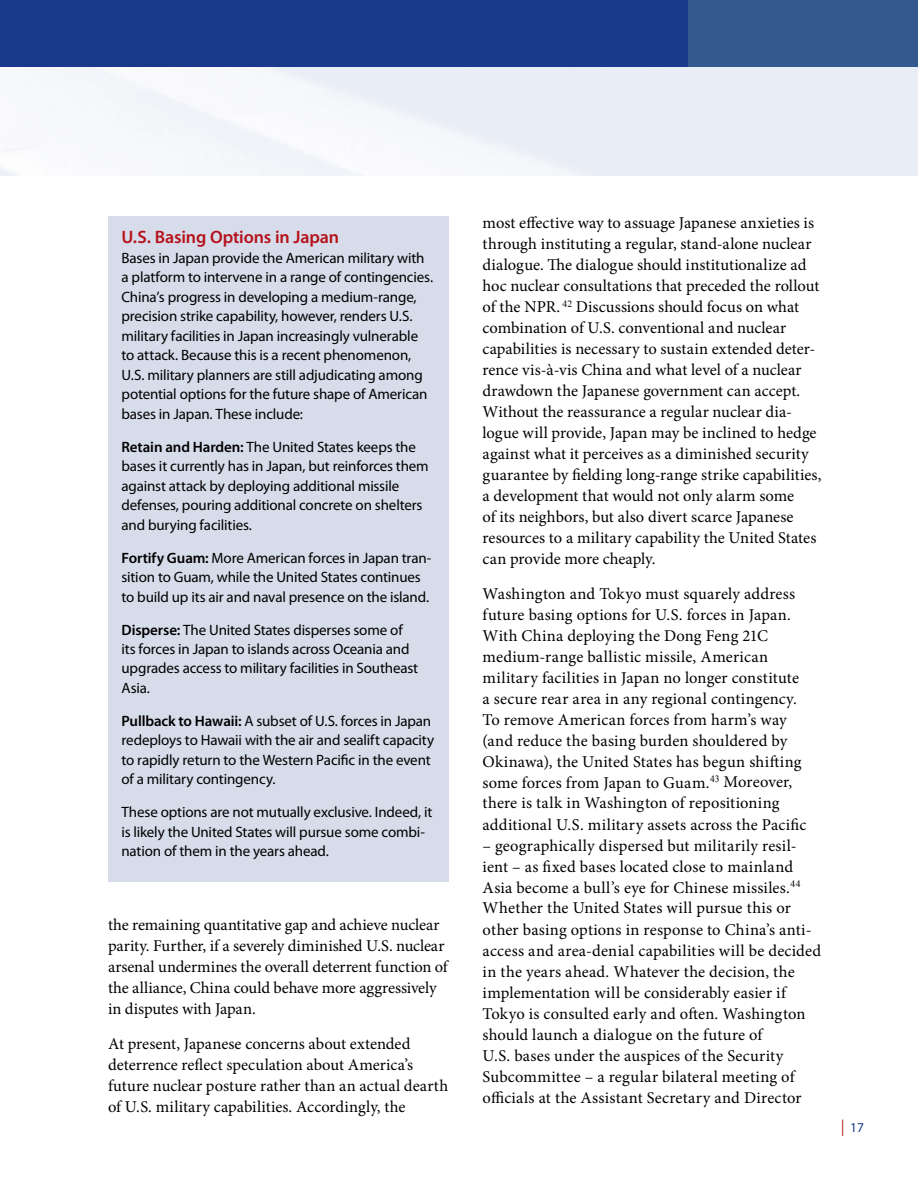
<style>
.page{position:relative;width:918px;height:1188px;background:#fff}
.page>*{position:absolute;margin:0;border:0;box-sizing:border-box;transform-origin:0 0}
.t1{font:600 18px "Myriad Pro";letter-spacing:-.01em;color:#b5121b}
.t2{font:16.5px/21px "Minion Pro";letter-spacing:.005em;color:#000}
.t3{font:15px/19.5px "Myriad Pro";letter-spacing:-.01em;color:#000}
.t4{font:13.5px "Myriad Pro";color:#19398a}
.s1{font-weight:600}
.s2{font-size:16.5px;color:#b5121b}
</style>
<div class="page">
<div style="left:0;top:0;width:688px;height:68px;background:#19398a"></div>
<div style="left:688px;top:0;width:230px;height:68px;background:#33598f"></div>
<div style="left:108px;top:216px;width:341px;height:666px;background:#d7dcea"></div>
<p class="t1" style="left:122px;top:226px;width:219px">U.S. Basing Options in Japan</p>
<p class="t3" style="left:122px;top:247px;width:313px">Bases in Japan provide the American military with a platform to intervene in a range of contingencies.<br>China’s progress in developing a medium-range, precision strike capability, however, renders U.S. military facilities in Japan increasingly vulnerable to attack. Because this is a recent phenomenon, U.S. military planners are still adjudicating among potential options for the future shape of American bases in Japan. These include:</p>
<p class="t3" style="left:122px;top:436px;width:309px"><span class="s1">Retain and Harden:</span> The United States keeps the bases it currently has in Japan, but reinforces them against attack by deploying additional missile defenses, pouring additional concrete on shelters and burying facilities.</p>
<p class="t3" style="left:122px;top:547px;width:312px"><span class="s1">Fortify Guam:</span> More American forces in Japan tran&shy;sition to Guam, while the United States continues to build up its air and naval presence on the island.</p>
<p class="t3" style="left:122px;top:619px;width:298px"><span class="s1">Disperse:</span> The United States disperses some of its forces in Japan to islands across Oceania and upgrades access to military facilities in Southeast Asia.</p>
<p class="t3" style="left:121px;top:711px;width:314px"><span class="s1">Pullback to Hawaii:</span> A subset of U.S. forces in Japan redeploys to Hawaii with the air and sealift capacity to rapidly return to the Western Pacific in the event of a military contingency.</p>
<p class="t3" style="left:122px;top:802px;width:313px">These options are not mutually exclusive. Indeed, it is likely the United States will pursue some combi&shy;nation of them in the years ahead.</p>
<p class="t2" style="left:108px;top:914px;width:341px">the remaining quantitative gap and achieve nuclear parity. Further, if a severely diminished U.S. nuclear arsenal undermines the overall deterrent function of the alliance, China could behave more aggressively in disputes with Japan.</p>
<p class="t2" style="left:108px;top:1033px;width:342px">At present, Japanese concerns about extended deterrence reflect speculation about America’s future nuclear posture rather than an actual dearth of U.S. military capabilities. Accordingly, the</p>
<p class="t2" style="left:483px;top:212px;width:340px">most effective way to assuage Japanese anxieties is through instituting a regular, stand-alone nuclear dialogue. The dialogue should institutionalize ad hoc nuclear consultations that preceded the rollout of the NPR. <sup>42</sup> Discussions should focus on what combination of U.S. conventional and nuclear capabilities is necessary to sustain extended deter&shy;rence vis-à-vis China and what level of a nuclear drawdown the Japanese government can accept.<br>Without the reassurance a regular nuclear dia&shy;logue will provide, Japan may be inclined to hedge against what it perceives as a diminished security guarantee by fielding long-range strike capabilities, a development that would not only alarm some<br>of its neighbors, but also divert scarce Japanese resources to a military capability the United States can provide more cheaply.</p>
<p class="t2" style="left:483px;top:583px;width:325px">Washington and Tokyo must squarely address future basing options for U.S. forces in Japan.<br>With China deploying the Dong Feng 21C medium-range ballistic missile, American military facilities in Japan no longer constitute a secure rear area in any regional contingency.<br>To remove American forces from harm’s way (and reduce the basing burden shouldered by Okinawa), the United States has begun shifting some forces from Japan to Guam.<sup>43</sup> Moreover, there is talk in Washington of repositioning additional U.S. military assets across the Pacific</p>
<p class="t2" style="left:483px;top:835px;width:340px">– geographically dispersed but militarily resil&shy;ient – as fixed bases located close to mainland Asia become a bull’s eye for Chinese missiles.<sup>44<br></sup>Whether the United States will pursue this or other basing options in response to China’s anti&shy;access and area-denial capabilities will be decided in the years ahead. Whatever the decision, the implementation will be considerably easier if Tokyo is consulted early and often. Washington should launch a dialogue on the future of<br>U.S. bases under the auspices of the Security Subcommittee – a regular bilateral meeting of officials at the Assistant Secretary and Director</p>
<p class="t4" style="left:841px;top:1119px;width:24px"><span class="s2">|</span> 17</p>
</div>
